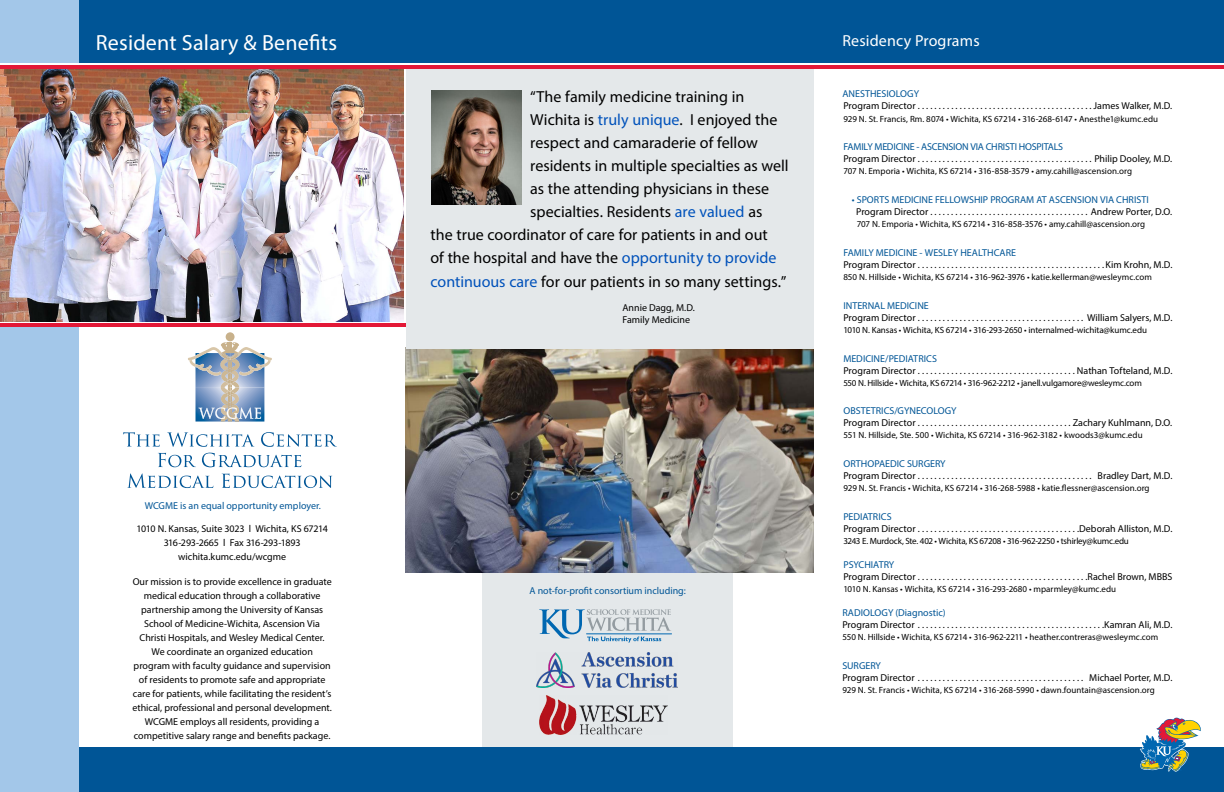
<style>
.page{position:relative;width:1224px;height:792px;background:#fff}
.page>*{position:absolute;margin:0;border:0;box-sizing:border-box;transform-origin:0 0}
.t1{font:22px "Myriad Pro";letter-spacing:.01em;color:#fff}
.t2{font:16px "Myriad Pro";color:#000}
.t3{font:16px "Myriad Pro";letter-spacing:.01em;color:#fff}
.t4{font:10px/14px "Myriad Pro";color:#000;text-align:center}
.t5{font:10px "Myriad Pro";color:#005596}
.t6{font:10px "Myriad Pro";letter-spacing:-.02em;color:#005596}
.t7{font:9px "Myriad Pro";color:#000}
.t8{font:9px "Myriad Pro";letter-spacing:-.02em;color:#000}
.t9{font:9px "Myriad Pro";letter-spacing:-.025em;color:#000}
.s1{color:#0052bb}
.s2{color:#0051ba}
</style>
<div class="page">
<div style="left:482px;top:572px;width:251px;height:176px;background:#e4e8ea"></div>
<div style="left:0;top:747px;width:1224px;height:45px;background:#005596"></div>
<div style="left:0;top:326px;width:79px;height:466px;background:#a3c7e9"></div>
<img style="left:0;top:69px;width:404px;height:252px">
<hr style="left:0;top:65px;width:1224px;height:4px;background:#e31837">
<div style="left:54px;top:0;width:1170px;height:62px;background:#005596"></div>
<div style="left:0;top:0;width:79px;height:62px;background:#a3c7e9"></div>
<svg style="left:158px;top:453px;width:38px;height:14px"></svg>
<svg style="left:202px;top:453px;width:99px;height:14px"></svg>
<svg style="left:123px;top:432px;width:37px;height:15px"></svg>
<svg style="left:167px;top:432px;width:87px;height:15px"></svg>
<svg style="left:261px;top:432px;width:76px;height:15px"></svg>
<svg style="left:127px;top:473px;width:86px;height:15px"></svg>
<svg style="left:222px;top:474px;width:110px;height:14px"></svg>
<div style="left:226px;top:332px;width:9px;height:9px;background:#c8b18b;border-radius:50%"></div>
<svg style="left:188px;top:342px;width:84px;height:80px"></svg>
<svg style="left:1140px;top:717px;width:61px;height:55px"></svg>
<hr style="left:0;top:323px;width:409px;height:3px;background:#e31837">
<hr style="left:587px;top:634px;width:85px;height:1px;background:#0067b1">
<svg style="left:539px;top:609px;width:132px;height:34px"></svg>
<img style="left:539px;top:695px;width:129px;height:39px">
<img style="left:536px;top:653px;width:141px;height:34px">
<img style="left:406px;top:349px;width:408px;height:223px">
<div style="left:406px;top:70px;width:408px;height:279px;background:#e4e8ea"></div>
<img style="left:431px;top:90px;width:90px;height:115px">
<h1 class="t1" style="left:96px;top:30px;width:243px">Resident Salary &amp; Benefits</h1>
<p class="t5" style="left:145px;top:500px;width:178px">WCGME is an equal opportunity employer.</p>
<p class="t4" style="left:136px;top:521px;width:193px">1010 N. Kansas, Suite 3023 l Wichita, KS 67214<br>316-293-2665 l Fax 316-293-1893 wichita.kumc.edu/wcgme</p>
<p class="t4" style="left:132px;top:574px;width:201px">Our mission is to provide excellence in graduate medical education through a collaborative partnership among the University of Kansas School of Medicine-Wichita, Ascension Via Christi Hospitals, and Wesley Medical Center.<br>We coordinate an organized education program with faculty guidance and supervision of residents to promote safe and appropriate care for patients, while facilitating the resident’s ethical, professional and personal development.<br>WCGME employs all residents, providing a competitive salary range and benefits package.</p>
<h2 class="t2" style="left:530px;top:87px;width:215px">“The family medicine training in</h2>
<h2 class="t2" style="left:530px;top:110px;width:249px">Wichita is <span class="s1">truly unique</span>. I enjoyed the</h2>
<h2 class="t2" style="left:530px;top:133px;width:229px">respect and camaraderie of fellow</h2>
<h2 class="t2" style="left:530px;top:156px;width:260px">residents in multiple specialties as well</h2>
<h2 class="t2" style="left:530px;top:179px;width:240px">as the attending physicians in these</h2>
<h2 class="t2" style="left:530px;top:202px;width:234px">specialties. Residents <span class="s1">are valued</span> as</h2>
<h2 class="t2" style="left:431px;top:225px;width:339px">the true coordinator of care for patients in and out</h2>
<h2 class="t2" style="left:431px;top:248px;width:348px">of the hospital and have the <span class="s2">opportunity to provide</span></h2>
<h2 class="t2" style="left:431px;top:272px;width:357px"><span class="s2">continuous care</span> for our patients in so many settings.”</h2>
<p class="t4" style="left:623px;top:301px;width:74px;line-height:12px;text-align:left">Annie Dagg, M.D.<br>Family Medicine</p>
<p class="t5" style="left:529px;top:584px;width:158px">A not-for-profit consortium including:</p>
<h2 class="t3" style="left:842px;top:31px;width:139px">Residency Programs</h2>
<p class="t5" style="left:842px;top:88px;width:78px">ANESTHESIOLOGY</p>
<p class="t4" style="left:843px;top:99px;width:76px">Program Director..........................................</p>
<p class="t4" style="left:1094px;top:99px;width:80px">James Walker, M.D.</p>
<p class="t7" style="left:843px;top:113px;width:316px">929 N. St. Francis, Rm. 8074 • Wichita, KS 67214 • 316-268-6147 • Anesthe1@kumc.edu</p>
<p class="t6" style="left:843px;top:141px;width:221px">FAMILY MEDICINE - ASCENSION VIA CHRISTI HOSPITALS</p>
<p class="t4" style="left:843px;top:152px;width:78px">Program Director ...........................................</p>
<p class="t4" style="left:1094px;top:152px;width:79px">Philip Dooley, M.D.</p>
<p class="t7" style="left:843px;top:166px;width:290px">707 N. Emporia • Wichita, KS 67214 • 316-858-3579 • amy.cahill@ascension.org</p>
<p class="t5" style="left:852px;top:194px;width:298px">• SPORTS MEDICINE FELLOWSHIP PROGRAM AT ASCENSION VIA CHRISTI</p>
<p class="t4" style="left:856px;top:205px;width:318px">Program Director . . . . . . . . . . . . . . . . . . . . . . . . . . . . . . . . . . . . . . Andrew Porter, D.O.</p>
<p class="t7" style="left:857px;top:219px;width:290px">707 N. Emporia • Wichita, KS 67214 • 316-858-3576 • amy.cahill@ascension.org</p>
<p class="t5" style="left:843px;top:246px;width:174px">FAMILY MEDICINE - WESLEY HEALTHCARE</p>
<p class="t4" style="left:843px;top:257px;width:76px">Program Director.............................................</p>
<p class="t4" style="left:1106px;top:257px;width:68px">Kim Krohn, M.D.</p>
<p class="t7" style="left:843px;top:271px;width:310px">850 N. Hillside • Wichita, KS 67214 • 316-962-3976 • katie.kellerman@wesleymc.com</p>
<p class="t5" style="left:843px;top:299px;width:87px">INTERNAL MEDICINE</p>
<p class="t4" style="left:843px;top:310px;width:76px">Program Director.........................................</p>
<p class="t4" style="left:1087px;top:310px;width:87px">William Salyers, M.D.</p>
<p class="t7" style="left:843px;top:324px;width:305px">1010 N. Kansas • Wichita, KS 67214 • 316-293-2650 • internalmed-wichita@kumc.edu</p>
<p class="t5" style="left:843px;top:352px;width:95px">MEDICINE/PEDIATRICS</p>
<p class="t4" style="left:843px;top:363px;width:78px">Program Director .......................................</p>
<p class="t4" style="left:1077px;top:363px;width:97px">Nathan Tofteland, M.D.</p>
<p class="t8" style="left:843px;top:377px;width:300px">550 N. Hillside • Wichita, KS 67214 • 316-962-2212 • janell.vulgamore@wesleymc.com</p>
<p class="t5" style="left:843px;top:405px;width:115px">OBSTETRICS/GYNECOLOGY</p>
<p class="t4" style="left:843px;top:416px;width:76px">Program Director.....................................</p>
<p class="t4" style="left:1073px;top:416px;width:101px">Zachary Kuhlmann, D.O.</p>
<p class="t7" style="left:843px;top:430px;width:301px">551 N. Hillside, Ste. 500 • Wichita, KS 67214 • 316-962-3182 • kwoods3@kumc.edu</p>
<p class="t5" style="left:843px;top:458px;width:104px">ORTHOPAEDIC SURGERY</p>
<p class="t4" style="left:843px;top:469px;width:76px">Program Director...........................................</p>
<p class="t4" style="left:1098px;top:469px;width:76px">Bradley Dart, M.D.</p>
<p class="t7" style="left:843px;top:483px;width:308px">929 N. St. Francis • Wichita, KS 67214 • 316-268-5988 • katie.flessner@ascension.org</p>
<p class="t5" style="left:843px;top:510px;width:50px">PEDIATRICS</p>
<p class="t4" style="left:843px;top:521px;width:76px">Program Director.......................................</p>
<p class="t4" style="left:1079px;top:521px;width:95px">Deborah Alliston, M.D.</p>
<p class="t9" style="left:843px;top:535px;width:287px">3243 E. Murdock, Ste. 402 • Wichita, KS 67208 • 316-962-2250 • tshirley@kumc.edu</p>
<p class="t5" style="left:843px;top:558px;width:52px">PSYCHIATRY</p>
<p class="t4" style="left:843px;top:569px;width:76px">Program Director.........................................</p>
<p class="t4" style="left:1088px;top:569px;width:86px">Rachel Brown, MBBS</p>
<p class="t7" style="left:843px;top:583px;width:274px">1010 N. Kansas • Wichita, KS 67214 • 316-293-2680 • mparmley@kumc.edu</p>
<p class="t5" style="left:842px;top:606px;width:105px">RADIOLOGY (Diagnostic)</p>
<p class="t4" style="left:842px;top:617px;width:77px">Program Director.............................................</p>
<p class="t4" style="left:1104px;top:617px;width:70px">Kamran Ali, M.D.</p>
<p class="t7" style="left:842px;top:631px;width:318px">550 N. Hillside • Wichita, KS 67214 • 316-962-2211 • heather.contreras@wesleymc.com</p>
<p class="t5" style="left:842px;top:659px;width:40px">SURGERY</p>
<p class="t4" style="left:842px;top:670px;width:77px">Program Director.........................................</p>
<p class="t4" style="left:1089px;top:670px;width:85px">Michael Porter, M.D.</p>
<p class="t7" style="left:842px;top:684px;width:314px">929 N. St. Francis • Wichita, KS 67214 • 316-268-5990 • dawn.fountain@ascension.org</p>
</div>
